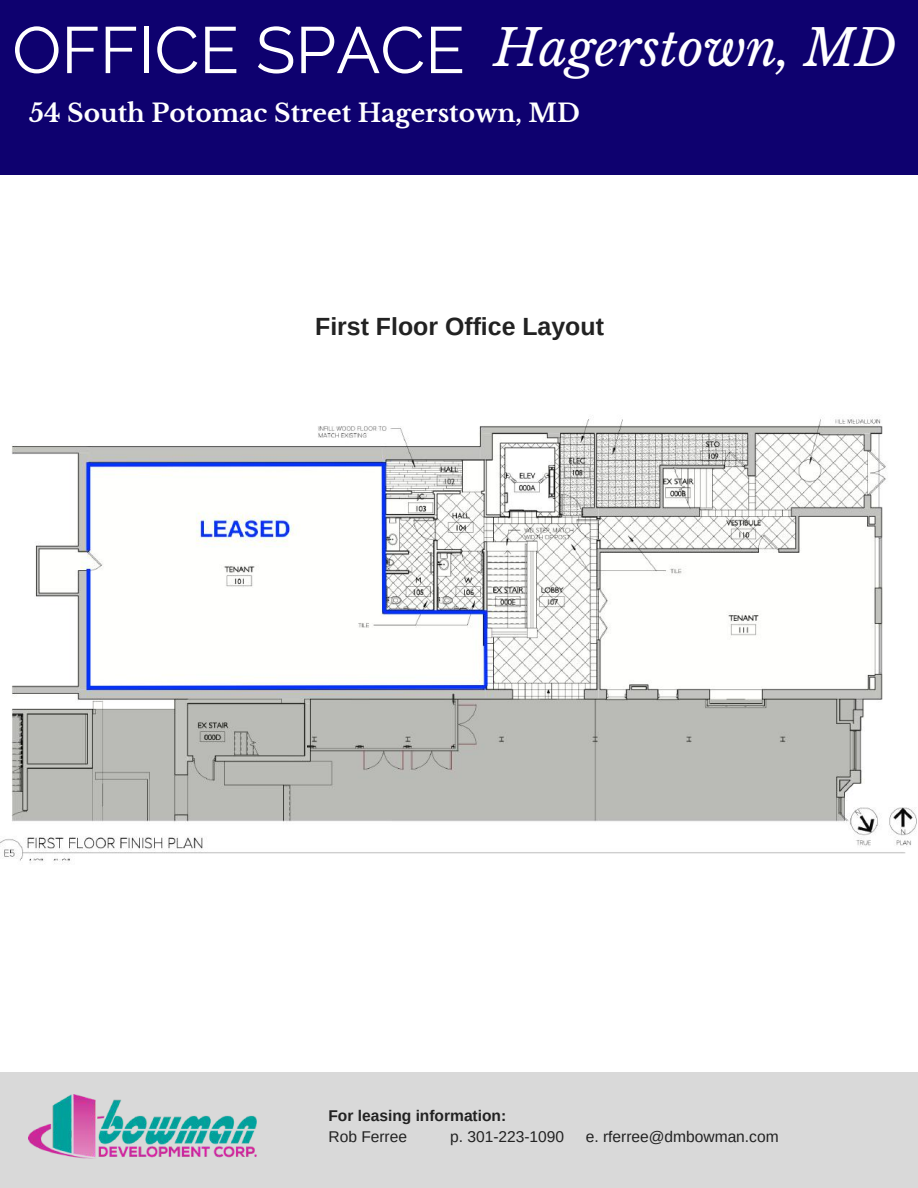
<style>
.page{position:relative;width:918px;height:1188px;background:#fff}
.page>*{position:absolute;margin:0;border:0;box-sizing:border-box;transform-origin:0 0}
.t1{font:65.4px "Raleway";color:#fff}
.t2{font:italic 49.8px "Libre Baskerville";color:#fff}
.t3{font:700 24.9px "Libre Baskerville";color:#fff}
.t4{font:700 24.9px "Arimo";color:#222}
.t5{font:15.6px "Arimo";color:#222}
.t6{font:700 15.6px "Arimo";color:#222}
</style>
<div class="page">
<div style="left:0;top:0;width:918px;height:174px;background:#0e016f"></div>
<div style="left:0;top:1072px;width:918px;height:116px;background:#d9d9d9"></div>
<img style="left:28px;top:1095px;width:228px;height:64px">
<img style="left:0;top:418px;width:917px;height:447px">
<h1 class="t1" style="left:12px;top:12px;width:454px">OFFICE SPACE</h1>
<h2 class="t2" style="left:494px;top:18px;width:404px">Hagerstown, MD</h2>
<h3 class="t3" style="left:29px;top:97px;width:552px">54 South Potomac Street Hagerstown, MD</h3>
<h3 class="t4" style="left:315px;top:313px;width:290px">First Floor Office Layout</h3>
<p class="t6" style="left:328px;top:1106px;width:179px">For leasing information:</p>
<p class="t5" style="left:328px;top:1128px;width:80px">Rob Ferree</p>
<p class="t5" style="left:450px;top:1128px;width:116px">p. 301-223-1090</p>
<p class="t5" style="left:586px;top:1128px;width:194px">e. rferree@dmbowman.com</p>
</div>
